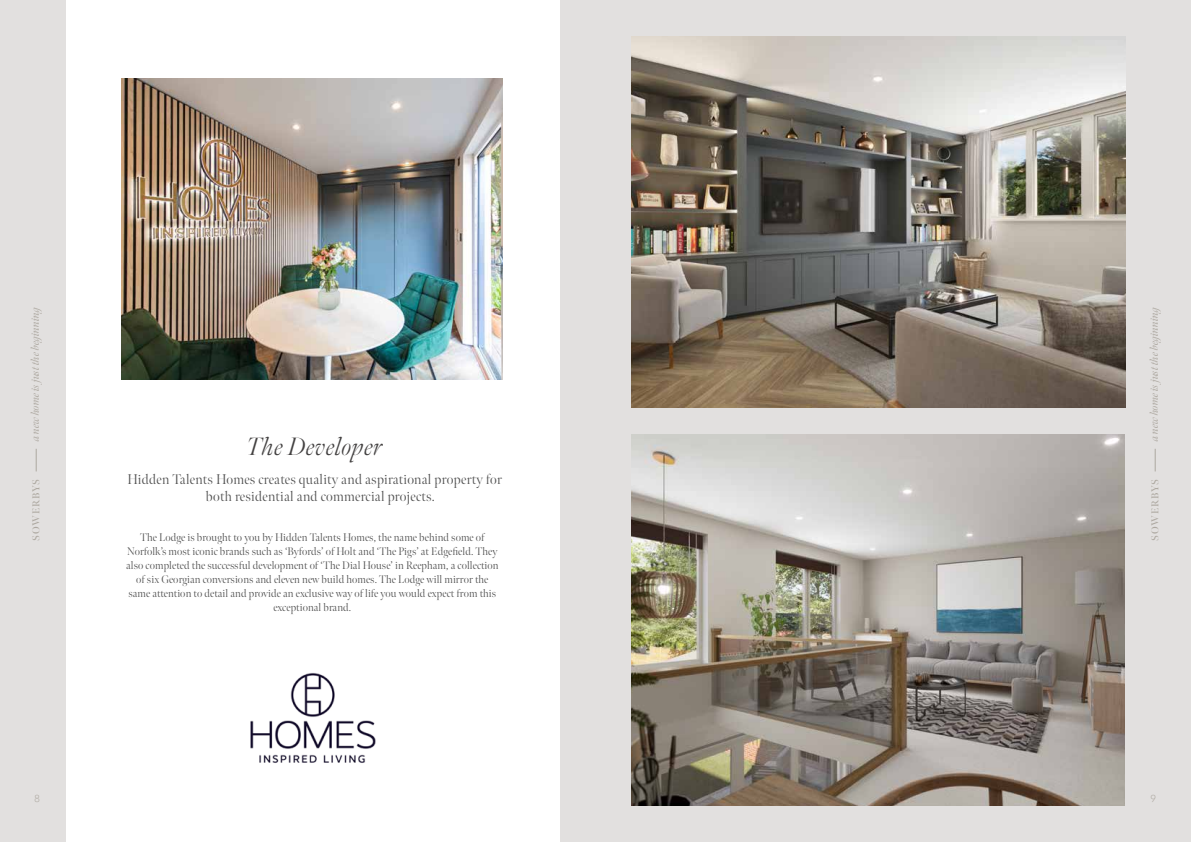
<style>
.page{position:relative;width:1191px;height:842px;background:#fff}
.page>*{position:absolute;margin:0;border:0;box-sizing:border-box;transform-origin:0 0}
.t1{font:italic 300 25px "Meno Banner";letter-spacing:.02em;color:#434141}
.t2{font:300 14px/17px "Meno Banner";letter-spacing:.02em;color:#4f4f4f}
.t3{font:300 11px/14px "Meno Banner";letter-spacing:.01em;color:#4f4f4f;text-align:center}
.t4{font:italic 11px "Meno Banner";letter-spacing:-.01em;color:#ada8a0}
.t5{font:600 10px "Meno Banner";letter-spacing:.08em;color:#ada8a0}
.t6{font:300 10px "Quasimoda";color:#ada8a0}
</style>
<div class="page">
<div style="left:0;top:0;width:595px;height:842px;background:#e2e0df"></div>
<div style="left:595px;top:0;width:596px;height:842px;background:#e2e0df"></div>
<svg style="left:36px;top:449px;width:1px;height:22px"></svg>
<svg style="left:1155px;top:449px;width:1px;height:22px"></svg>
<div style="left:66px;top:0;width:493px;height:842px;background:#fff"></div>
<img style="left:122px;top:78px;width:380px;height:301px">
<img style="left:631px;top:36px;width:494px;height:371px">
<img style="left:631px;top:435px;width:493px;height:371px">
<img style="left:250px;top:673px;width:126px;height:90px">
<p class="t4" style="left:29px;top:441px;width:138px;rotate:-90deg">a new home is just the beginning</p>
<p class="t4" style="left:1147px;top:441px;width:138px;rotate:-90deg">a new home is just the beginning</p>
<h1 class="t1" style="left:247px;top:431px;width:137px">The Developer</h1>
<p class="t2" style="left:206px;top:470px;width:297px;text-indent:-79px">Hidden Talents Homes creates quality and aspirational property for both residential and commercial projects.</p>
<p class="t5" style="left:30px;top:541px;width:63px;rotate:-90deg">SOWERBYS</p>
<p class="t5" style="left:1149px;top:541px;width:63px;rotate:-90deg">SOWERBYS</p>
<p class="t3" style="left:126px;top:530px;width:374px">The Lodge is brought to you by Hidden Talents Homes, the name behind some of Norfolk’s most iconic brands such as ‘Byfords’ of Holt and ‘The Pigs’ at Edgefield. They also completed the successful development of ‘The Dial House’ in Reepham, a collection of six Georgian conversions and eleven new build homes. The Lodge will mirror the same attention to detail and provide an exclusive way of life you would expect from this exceptional brand.</p>
<p class="t6" style="left:35px;top:791px;width:7px">8</p>
<p class="t6" style="left:1150px;top:791px;width:7px">9</p>
</div>
